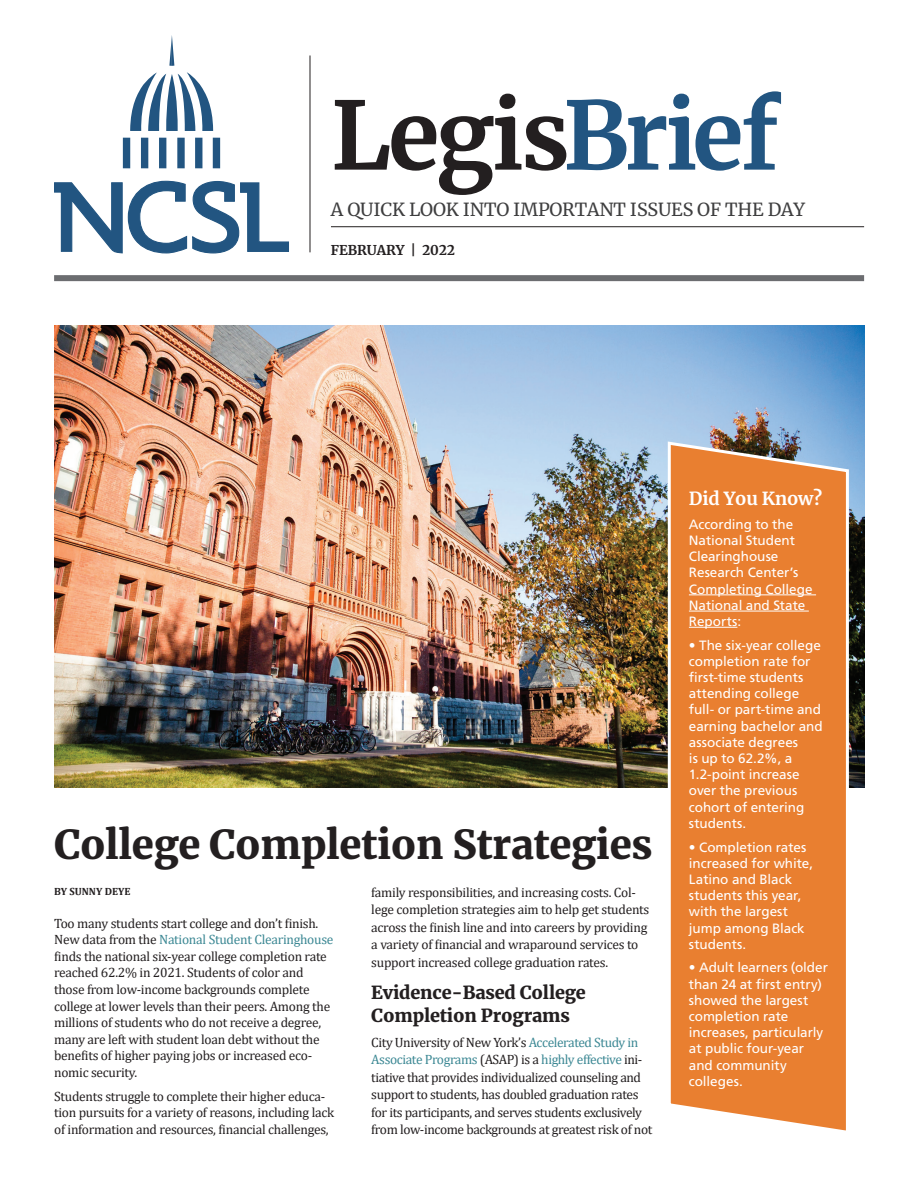
<style>
.page{position:relative;width:918px;height:1188px;background:#fff}
.page>*{position:absolute;margin:0;border:0;box-sizing:border-box;transform-origin:0 0}
.t1{font:700 93.9px "Merriweather";letter-spacing:-.03em;color:#231f20}
.t2{font:900 39.9px "Merriweather";letter-spacing:-.01em;color:#231f20}
.t3{font:900 18px/23.4px "Merriweather";letter-spacing:-.01em;color:#231f20}
.t4{font:18px "Merriweather";letter-spacing:-.01em;color:#3e3e3f}
.t5{font:700 18px "Merriweather";letter-spacing:-.01em;color:#fff}
.t6{font:13.5px/16.5px "Cambria";letter-spacing:-.02em;color:#231f20}
.t7{font:13.5px/16.2px "Frutiger LT Std";letter-spacing:-.005em;color:#fff}
.t8{font:700 13.5px "Merriweather";letter-spacing:-.01em;color:#231f20}
.t9{font:700 10.5px "Cambria";color:#231f20}
.s1{color:#225581}
.s2{color:#3c8894}
</style>
<div class="page">
<div style="left:54px;top:275px;width:810px;height:6px;background:#6c6d70"></div>
<hr style="left:331px;top:226px;width:533px;height:1px;background:#231f20">
<hr style="left:310px;top:56px;width:1px;height:196px;background:#231f20">
<svg style="left:54px;top:180px;width:235px;height:74px"></svg>
<svg style="left:169px;top:35px;width:5px;height:31px"></svg>
<svg style="left:130px;top:72px;width:83px;height:59px"></svg>
<div style="left:195px;top:138px;width:7px;height:30px;background:#225581"></div>
<div style="left:213px;top:138px;width:7px;height:30px;background:#225581"></div>
<div style="left:177px;top:138px;width:8px;height:30px;background:#225581"></div>
<div style="left:159px;top:138px;width:7px;height:30px;background:#225581"></div>
<div style="left:141px;top:138px;width:7px;height:30px;background:#225581"></div>
<div style="left:123px;top:138px;width:7px;height:30px;background:#225581"></div>
<img style="left:54px;top:326px;width:810px;height:462px">
<svg style="left:666px;top:440px;width:185px;height:691px;background:#e6863f"></svg>
<hr style="left:689px;top:595px;width:127px;height:1px;background:#fff">
<hr style="left:689px;top:611px;width:120px;height:1px;background:#fff">
<hr style="left:689px;top:627px;width:48px;height:1px;background:#fff">
<h1 class="t1" style="left:331px;top:70px;width:450px">Legis<span class="s1">Brief</span></h1>
<h3 class="t4" style="left:331px;top:197px;width:476px">A QUICK LOOK INTO IMPORTANT ISSUES OF THE DAY</h3>
<p class="t8" style="left:331px;top:241px;width:125px">FEBRUARY | 2022</p>
<h2 class="t2" style="left:54px;top:816px;width:600px">College Completion Strategies</h2>
<p class="t9" style="left:54px;top:884px;width:78px">BY SUNNY DEYE</p>
<p class="t6" style="left:54px;top:915px;width:281px">Too many students start college and don’t finish.<br>New data from the <span class="s2">National Student Clearinghouse </span>finds the national six-year college completion rate reached 62.2% in 2021. Students of color and those from low-income backgrounds complete college at lower levels than their peers. Among the millions of students who do not receive a degree, many are left with student loan debt without the benefits of higher paying jobs or increased eco&shy;nomic security.</p>
<p class="t6" style="left:54px;top:1088px;width:282px">Students struggle to complete their higher educa&shy;tion pursuits for a variety of reasons, including lack of information and resources, financial challenges,</p>
<p class="t6" style="left:371px;top:884px;width:280px;line-height:17.4px">family responsibilities, and increasing costs. Col&shy;lege completion strategies aim to help get students across the finish line and into careers by providing a variety of financial and wraparound services to support increased college graduation rates.</p>
<h3 class="t3" style="left:371px;top:980px;width:216px">Evidence-Based College<br>Completion Programs</h3>
<p class="t6" style="left:371px;top:1034px;width:283px;line-height:17.4px">City University of New York’s <span class="s2">Accelerated Study in Associate Programs</span> (ASAP) is a <span class="s2">highly effective</span> ini&shy;tiative that provides individualized counseling and support to students, has doubled graduation rates for its participants, and serves students exclusively from low-income backgrounds at greatest risk of not</p>
<h3 class="t5" style="left:689px;top:486px;width:135px">Did You Know?</h3>
<p class="t7" style="left:689px;top:516px;width:125px">According to the<br>National Student<br>Clearinghouse<br>Research Center’s<br>Completing College<br>National and State<br>Reports:</p>
<p class="t7" style="left:689px;top:637px;width:135px">• The six-year college completion rate for first-time students attending college full- or part-time and earning bachelor and associate degrees<br>is up to 62.2%, a<br>1.2-point increase over the previous cohort of entering students.</p>
<p class="t7" style="left:689px;top:839px;width:126px">• Completion rates increased for white,<br>Latino and Black students this year, with the largest jump among Black students.</p>
<p class="t7" style="left:689px;top:960px;width:141px">• Adult learners (older than 24 at first entry) showed the largest completion rate increases, particularly at public four-year and community colleges.</p>
</div>
